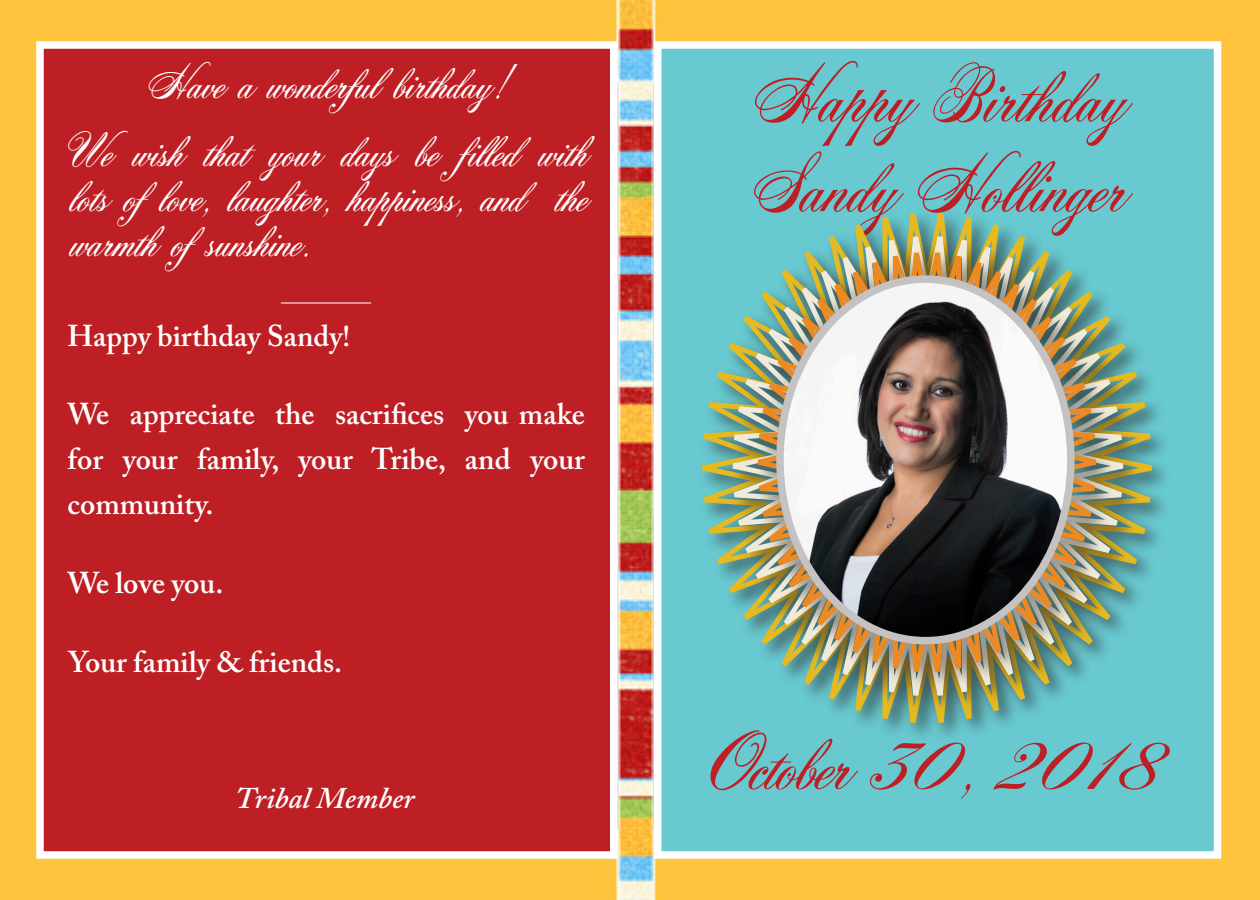
<style>
.page{position:relative;width:1260px;height:900px;background:#fff}
.page>*{position:absolute;margin:0;border:0;box-sizing:border-box;transform-origin:0 0}
.t1{font:75px "Acroterion JF";color:#be1f24}
.t2{font:75px "Acroterion JF";letter-spacing:-.02em;color:#be1f24}
.t3{font:45px/45px "Acroterion JF";color:#fff;text-align:justify}
.t4{font:600 30px/45px "Adobe Caslon Pro";color:#fff;text-align:justify}
.t5{font:italic 600 30px "Adobe Caslon Pro";color:#fff}
.t6{font:600 20px "Adobe Caslon Pro";color:#fff}
</style>
<div class="page">
<img style="left:0;top:0;width:1260px;height:900px">
<div style="left:36px;top:41px;width:582px;height:818px;background:#be1f24;border:8px solid #fff"></div>
<div style="left:654px;top:41px;width:567px;height:818px;background:#68c9d0;border:8px solid #fff"></div>
<svg style="left:702px;top:376px;width:463px;height:360px"></svg>
<svg style="left:710px;top:212px;width:436px;height:515px"></svg>
<svg style="left:736px;top:219px;width:382px;height:486px"></svg>
<img style="left:780px;top:279px;width:291px;height:362px">
<div style="left:776px;top:275px;width:299px;height:369px;border:8px solid #c4c2c2;border-radius:50%"></div>
<p class="t3" style="left:148px;top:62px;width:359px">Have a wonderful birthday!</p>
<p class="t3" style="left:68px;top:129px;width:519px">We wish that your days be filled with lots oflove, laughter, happiness, and the warmth ofsunshine.</p>
<p class="t6" style="left:281px;top:282px;width:91px">_________</p>
<p class="t4" style="left:68px;top:313px;width:284px">Happy birthday Sandy!</p>
<p class="t4" style="left:68px;top:392px;width:519px">We appreciate the sacrifices you make for your family, your Tribe, and your community.</p>
<p class="t4" style="left:68px;top:560px;width:157px">We love you.</p>
<p class="t4" style="left:68px;top:639px;width:276px">Your family &amp; friends.</p>
<p class="t5" style="left:235px;top:781px;width:181px">Tribal Member</p>
<p class="t1" style="left:753px;top:47px;width:370px">Happy Birthday</p>
<p class="t1" style="left:752px;top:137px;width:370px">Sandy Hollinger</p>
<p class="t2" style="left:709px;top:715px;width:454px">October 30, 2018</p>
</div>
